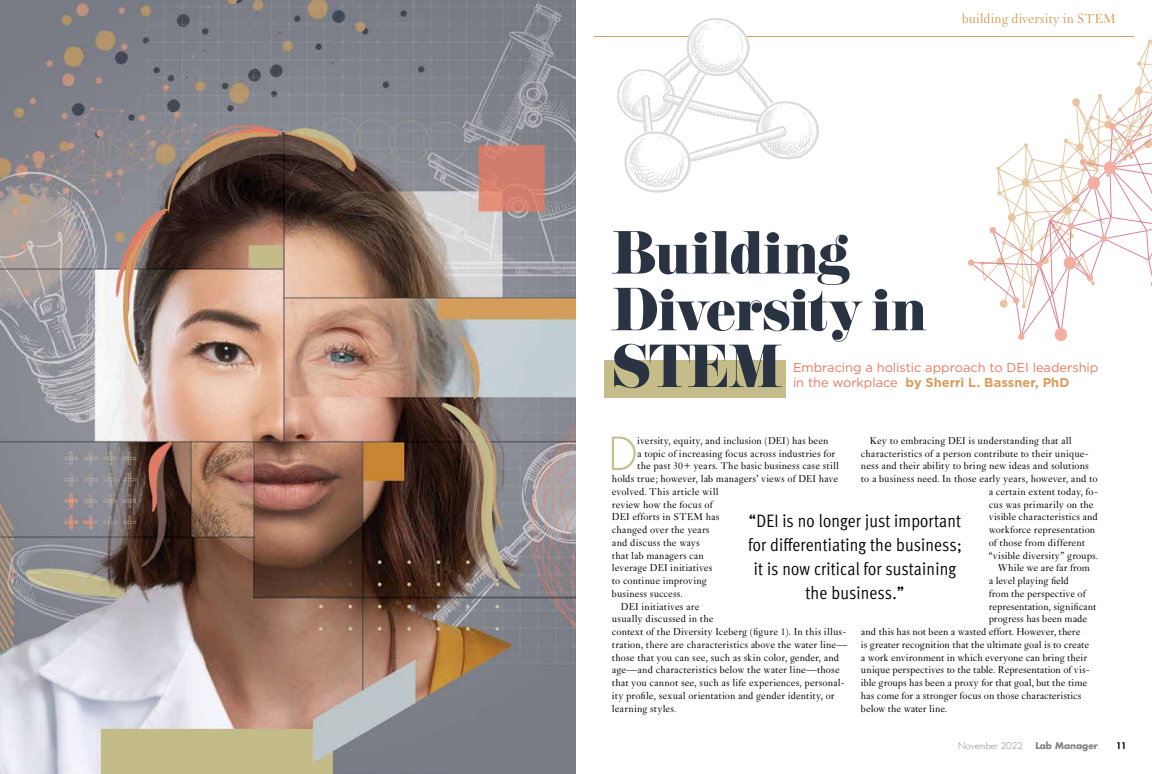
<style>
.page{position:relative;width:1152px;height:774px;background:#fff}
.page>*{position:absolute;margin:0;border:0;box-sizing:border-box;transform-origin:0 0}
.t1{font:53px/56.8px "Eloquent JF Pro";letter-spacing:-.025em;color:#2a3341}
.t2{font:300 44.3px "Futura Std";color:#c4bc89}
.t3{font:18px/24px "Meta Pro Cond Norm";letter-spacing:.01em;color:#000;text-align:center}
.t4{font:14px "Janson";color:#d79e5d}
.t5{font:12.9px/14.7px "Gotham";letter-spacing:-.005em;color:#ea7960}
.t6{font:10.5px "Janson";letter-spacing:.005em;color:#000}
.t7{font:300 9px "Futura Std";color:#808285}
.t8{font:700 9px "Futura Std";color:#808285}
.t9{font:800 9px "Futura Std";color:#000}
.s1{font-weight:700;color:#d79e5d}
</style>
<div class="page">
<div style="left:604px;top:360px;width:182px;height:37px;background:#c4bc89"></div>
<hr style="left:594px;top:36px;width:540px;height:1px;background:#d79e5d">
<img style="left:0;top:0;width:576px;height:774px">
<svg style="left:1016px;top:308px;width:49px;height:26px"></svg>
<svg style="left:1018px;top:334px;width:7px;height:6px"></svg>
<svg style="left:1053px;top:328px;width:14px;height:13px"></svg>
<svg style="left:968px;top:39px;width:184px;height:269px"></svg>
<svg style="left:617px;top:18px;width:202px;height:175px"></svg>
<h3 class="t4" style="left:962px;top:10px;width:155px">building diversity in STEM</h3>
<h1 class="t1" style="left:612px;top:227px;width:316px">Building<br>Diversity in<br>STEM</h1>
<p class="t5" style="left:793px;top:360px;width:307px">Embracing a holistic approach to DEI leadership in the workplace <span class="s1">by Sherri L. Bassner, PhD</span></p>
<h2 class="t2" style="left:608px;top:426px;width:30px">D</h2>
<p class="t6" style="left:637px;top:434px;width:193px">iversity, equity, and inclusion (DEI) has been</p>
<p class="t6" style="left:870px;top:434px;width:203px">Key to embracing DEI is understanding that all</p>
<p class="t6" style="left:861px;top:447px;width:229px">characteristics of a person contribute to their unique-</p>
<p class="t6" style="left:861px;top:460px;width:229px">ness and their ability to bring new ideas and solutions</p>
<p class="t6" style="left:861px;top:473px;width:238px">to a business need. In those early years, however, and to</p>
<p class="t6" style="left:989px;top:485px;width:111px">a certain extent today, fo-</p>
<p class="t6" style="left:989px;top:498px;width:106px">cus was primarily on the</p>
<p class="t6" style="left:989px;top:511px;width:111px">visible characteristics and</p>
<p class="t6" style="left:989px;top:524px;width:108px">workforce representation</p>
<p class="t6" style="left:989px;top:536px;width:98px">of those from different</p>
<p class="t6" style="left:989px;top:549px;width:111px">“visible diversity” groups.</p>
<p class="t6" style="left:998px;top:562px;width:94px">While we are far from</p>
<p class="t6" style="left:989px;top:575px;width:82px">a level playing field</p>
<p class="t6" style="left:989px;top:587px;width:98px">from the perspective of</p>
<p class="t6" style="left:989px;top:600px;width:109px">representation, significant</p>
<p class="t6" style="left:989px;top:613px;width:100px">progress has been made</p>
<p class="t6" style="left:861px;top:626px;width:221px">and this has not been a wasted effort. However, there</p>
<p class="t6" style="left:861px;top:638px;width:230px">is greater recognition that the ultimate goal is to create</p>
<p class="t6" style="left:861px;top:651px;width:228px">a work environment in which everyone can bring their</p>
<p class="t6" style="left:861px;top:664px;width:230px">unique perspectives to the table. Representation of vis-</p>
<p class="t6" style="left:861px;top:677px;width:228px">ible groups has been a proxy for that goal, but the time</p>
<p class="t6" style="left:861px;top:689px;width:222px">has come for a stronger focus on those characteristics</p>
<p class="t6" style="left:861px;top:702px;width:88px">below the water line.</p>
<p class="t6" style="left:637px;top:447px;width:200px">a topic of increasing focus across industries for</p>
<p class="t6" style="left:637px;top:460px;width:203px">the past 30+ years. The basic business case still</p>
<p class="t6" style="left:612px;top:473px;width:228px">holds true; however, lab managers’ views of DEI have</p>
<p class="t6" style="left:612px;top:485px;width:108px">evolved. This article will</p>
<p class="t6" style="left:612px;top:498px;width:102px">review how the focus of</p>
<p class="t6" style="left:612px;top:511px;width:109px">DEI efforts in STEM has</p>
<p class="t6" style="left:612px;top:524px;width:99px">changed over the years</p>
<p class="t6" style="left:612px;top:536px;width:89px">and discuss the ways</p>
<p class="t6" style="left:612px;top:549px;width:93px">that lab managers can</p>
<p class="t6" style="left:612px;top:562px;width:102px">leverage DEI initiatives</p>
<p class="t6" style="left:612px;top:575px;width:96px">to continue improving</p>
<p class="t6" style="left:612px;top:587px;width:72px">business success.</p>
<p class="t6" style="left:621px;top:600px;width:80px">DEI initiatives are</p>
<p class="t6" style="left:612px;top:613px;width:103px">usually discussed in the</p>
<p class="t6" style="left:612px;top:626px;width:236px">context of the Diversity Iceberg (figure 1). In this illus-</p>
<p class="t6" style="left:612px;top:638px;width:237px">tration, there are characteristics above the water line—</p>
<p class="t6" style="left:612px;top:651px;width:229px">those that you can see, such as skin color, gender, and</p>
<p class="t6" style="left:612px;top:664px;width:229px">age—and characteristics below the water line—those</p>
<p class="t6" style="left:612px;top:677px;width:234px">that you cannot see, such as life experiences, personal-</p>
<p class="t6" style="left:612px;top:689px;width:224px">ity profile, sexual orientation and gender identity, or</p>
<p class="t6" style="left:612px;top:702px;width:66px">learning styles.</p>
<h3 class="t3" style="left:748px;top:507px;width:215px">“DEI is no longer just important for differentiating the business; it is now critical for sustaining the business.”</h3>
<p class="t7" style="left:958px;top:740px;width:66px">November 2022</p>
<p class="t8" style="left:1035px;top:740px;width:64px">Lab Manager</p>
<p class="t9" style="left:1116px;top:740px;width:12px">11</p>
</div>
